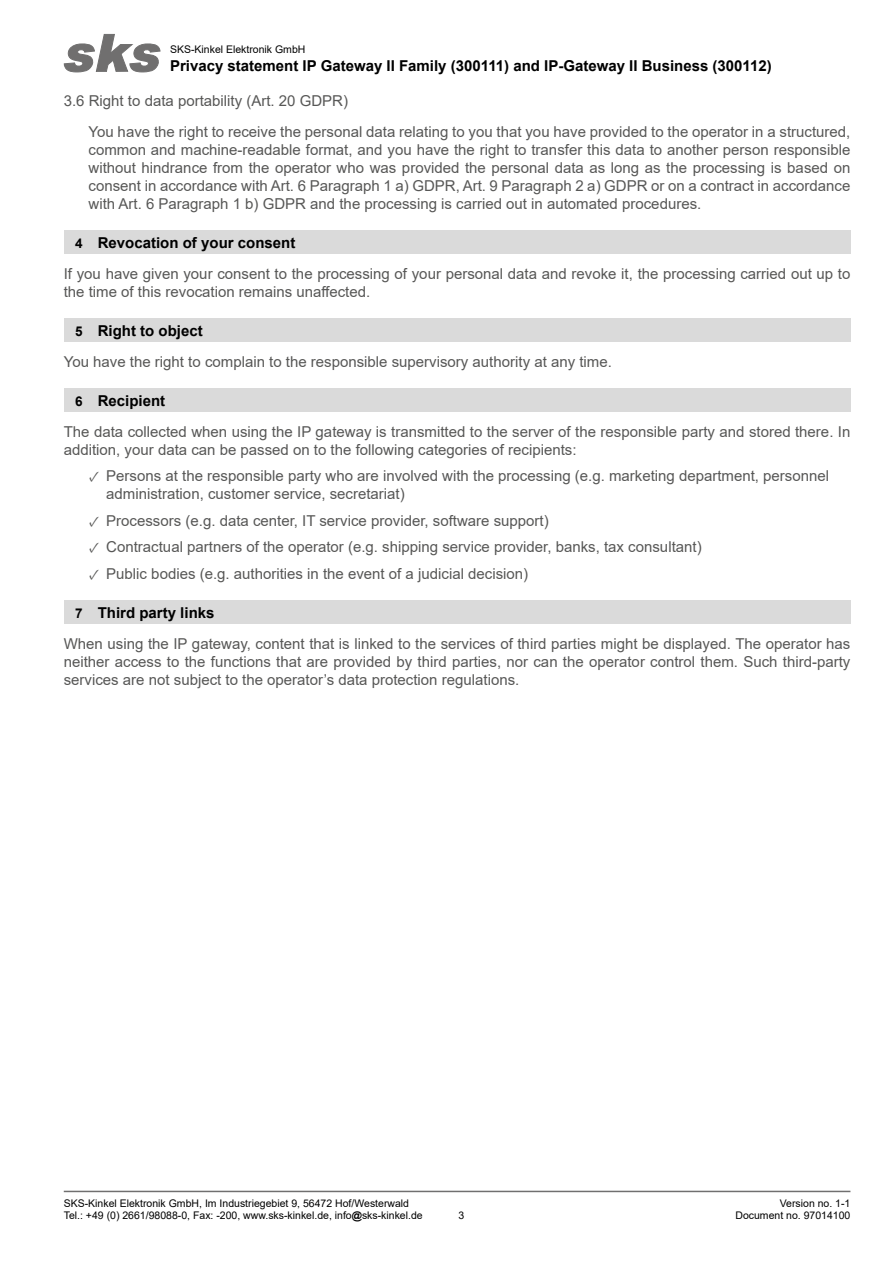
<style>
.page{position:relative;width:893px;height:1263px;background:#fff}
.page>*{position:absolute;margin:0;border:0;box-sizing:border-box;transform-origin:0 0}
.Absatz_unter_Ü1{font:15px/18px "Arial";color:#575756}
.t1{font:700 15px "Arial";color:#000}
.t2{font:10.5px/12.6px "Arial";color:#000}
.s1{font-size:13.5px}
.s2{font-family:"Minion Pro"}
.s3{font-weight:700}
</style>
<div class="page">
<hr style="left:64px;top:1191px;width:786px;height:1px;background:#706f6f">
<svg style="left:64px;top:34px;width:96px;height:38px"></svg>
<div style="left:64px;top:231px;width:786px;height:23px;background:#dadada"></div>
<div style="left:64px;top:319px;width:786px;height:23px;background:#dadada"></div>
<div style="left:64px;top:389px;width:786px;height:23px;background:#dadada"></div>
<div style="left:64px;top:601px;width:786px;height:23px;background:#dadada"></div>
<p class="t2" style="left:170px;top:43px;width:137px">SKS-Kinkel Elektronik GmbH</p>
<p class="t1" style="left:170px;top:55px;width:603px">Privacy statement IP Gateway II Family (300111) and IP-Gateway II Business (300112)</p>
<p class="Absatz_unter_Ü1" style="left:64px;top:92px;width:286px">3.6 Right to data portability (Art. 20 GDPR)</p>
<p class="Absatz_unter_Ü1" style="left:89px;top:122px;width:763px;text-align:justify">You have the right to receive the personal data relating to you that you have provided to the operator in a structured, common and machine-readable format, and you have the right to transfer this data to another person responsible without hindrance from the operator who was provided the personal data as long as the processing is based on consent in accordance with Art. 6 Paragraph 1 a) GDPR, Art. 9 Paragraph 2 a) GDPR or on a contract in accordance with Art. 6 Paragraph 1 b) GDPR and the processing is carried out in automated procedures.</p>
<p class="t1" style="left:75px;top:232px;width:222px"><span class="s1">4</span> Revocation of your consent</p>
<p class="Absatz_unter_Ü1" style="left:64px;top:264px;width:788px">If you have given your consent to the processing of your personal data and revoke it, the processing carried out up to the time of this revocation remains unaffected.</p>
<p class="t1" style="left:75px;top:320px;width:129px"><span class="s1">5</span> Right to object</p>
<p class="Absatz_unter_Ü1" style="left:64px;top:352px;width:550px">You have the right to complain to the responsible supervisory authority at any time.</p>
<p class="t1" style="left:75px;top:390px;width:92px"><span class="s1">6</span> Recipient</p>
<p class="Absatz_unter_Ü1" style="left:64px;top:422px;width:788px">The data collected when using the IP gateway is transmitted to the server of the responsible party and stored there. In addition, your data can be passed on to the following categories of recipients:</p>
<p class="Absatz_unter_Ü1" style="left:106px;top:467px;width:724px;text-indent:-17px"><span class="s2">✓</span> Persons at the responsible party who are involved with the processing (e.g. marketing department, personnel administration, customer service, secretariat)</p>
<p class="Absatz_unter_Ü1" style="left:89px;top:511px;width:461px"><span class="s2">✓</span> Processors (e.g. data center, IT service provider, software support)</p>
<p class="Absatz_unter_Ü1" style="left:89px;top:538px;width:614px"><span class="s2">✓</span> Contractual partners of the operator (e.g. shipping service provider, banks, tax consultant)</p>
<p class="Absatz_unter_Ü1" style="left:89px;top:564px;width:440px"><span class="s2">✓</span> Public bodies (e.g. authorities in the event of a judicial decision)</p>
<p class="t1" style="left:75px;top:602px;width:141px"><span class="s1">7</span> Third party links</p>
<p class="Absatz_unter_Ü1" style="left:64px;top:634px;width:788px;text-align:justify">When using the IP gateway, content that is linked to the services of third parties might be displayed. The operator has neither access to the functions that are provided by third parties, nor can the operator control them. Such third-party services are not subject to the operator’s data protection regulations.</p>
<p class="t2" style="left:64px;top:1197px;width:360px">SKS-Kinkel Elektronik GmbH, Im Industriegebiet 9, 56472 Hof/Westerwald<br>Tel.: +49 (0) 2661/98088-0, Fax: -200, www.sks-kinkel.de, info<span class="s3">@</span>sks-kinkel.de</p>
<p class="t2" style="left:780px;top:1197px;width:72px">Version no. 1-1</p>
<p class="t2" style="left:458px;top:1209px;width:7px">3</p>
<p class="t2" style="left:735px;top:1209px;width:116px">Document no. 97014100</p>
</div>
